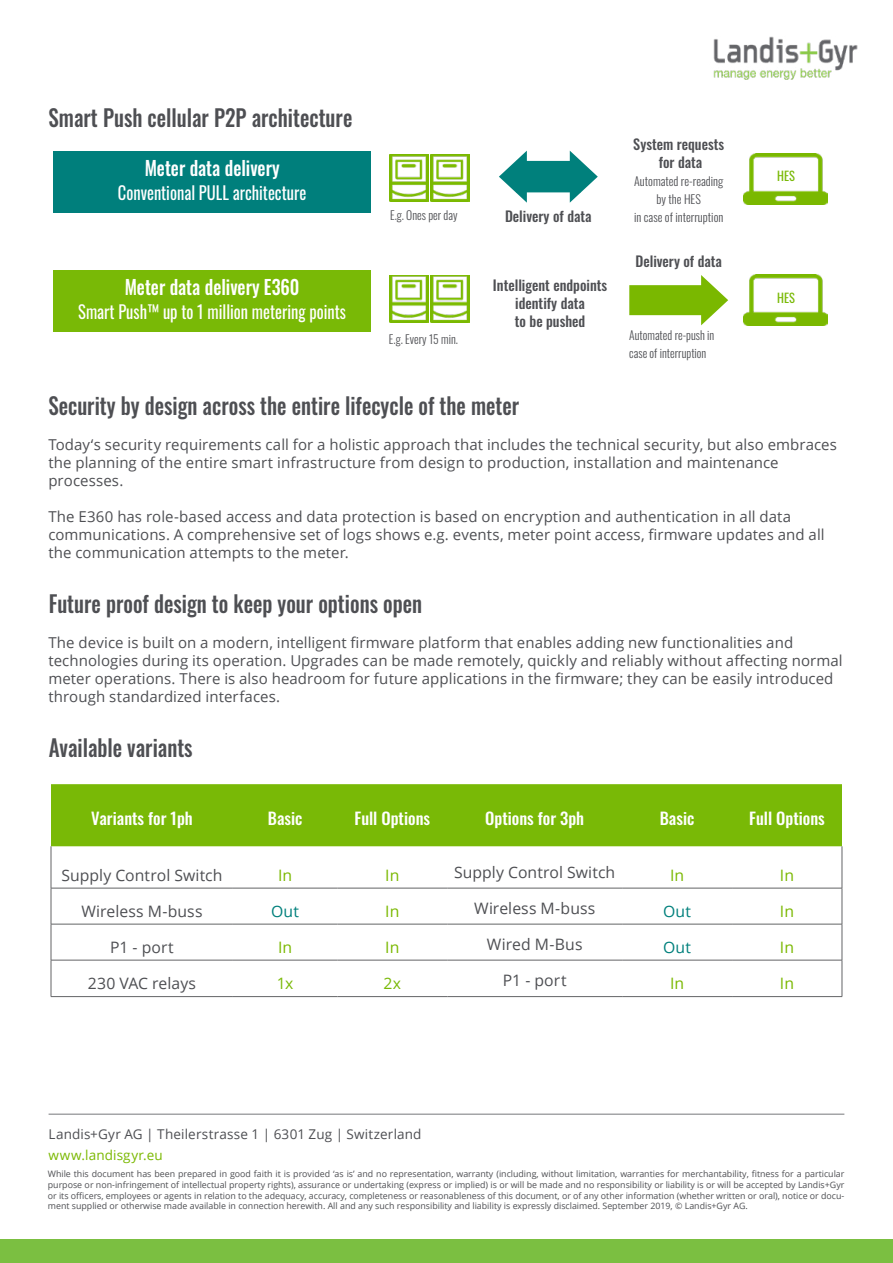
<style>
.page{position:relative;width:893px;height:1263px;background:#fff}
.page>*{position:absolute;margin:0;border:0;box-sizing:border-box;transform-origin:0 0}
.t1{font:500 23.1px "Oswald";color:#4e4f53;scale:.91 1}
.t2{font:500 19.8px "Oswald";color:#fff;scale:.91 1}
.t3{font:18.15px "Oswald";color:#fff;scale:.91 1}
.t4{font:500 16.5px "Oswald";color:#fff}
.t5{font:500 16.5px "Oswald";color:#fffffb}
.t6{font:15.75px "Open Sans";letter-spacing:.005em;color:#4e4f53}
.t7{font:15.75px "Open Sans";color:#7ab800}
.t8{font:15.75px "Open Sans";letter-spacing:.01em;color:#00807c}
.t9{font:15.75px "Open Sans";color:#79b906}
.t10{font:15px/18px "Open Sans";letter-spacing:.005em;color:#4e4f53}
.t11{font:500 14.25px/18px "Oswald";color:#4e4f53;text-align:center}
.t12{font:13.5px "Open Sans";letter-spacing:.01em;color:#4e4f53}
.t13{font:13.5px "Open Sans";letter-spacing:.01em;color:#7ab800}
.t14{font:12.75px "Oswald";color:#79b906}
.t15{font:300 12px/18px "Oswald";color:#4e4f53}
.t16{font:8.85px/10.8px "Open Sans";color:#4e4f53;text-align:justify}
</style>
<div class="page">
<div style="left:0;top:1239px;width:893px;height:24px;background:#7bbf41"></div>
<hr style="left:49px;top:1114px;width:795px;height:1px;background:#77787b">
<img style="left:713px;top:36px;width:145px;height:44px">
<div style="left:54px;top:152px;width:317px;height:61px;background:#007f7c"></div>
<div style="left:54px;top:270px;width:317px;height:62px;background:#79b906"></div>
<div style="left:629px;top:285px;width:83px;height:30px;background:#7ab800"></div>
<svg style="left:701px;top:275px;width:27px;height:50px"></svg>
<div style="left:516px;top:161px;width:65px;height:31px;background:#00807c"></div>
<svg style="left:499px;top:151px;width:28px;height:52px"></svg>
<svg style="left:570px;top:151px;width:28px;height:52px"></svg>
<img style="left:389px;top:154px;width:39px;height:48px">
<img style="left:431px;top:154px;width:39px;height:48px">
<img style="left:744px;top:154px;width:83px;height:51px">
<div style="left:51px;top:784px;width:791px;height:62px;background:#79b906"></div>
<hr style="left:51px;top:888px;width:182px;height:1px;background:#636466">
<hr style="left:233px;top:888px;width:104px;height:1px;background:#636466">
<hr style="left:337px;top:888px;width:110px;height:1px;background:#636466">
<hr style="left:447px;top:888px;width:175px;height:1px;background:#636466">
<hr style="left:622px;top:888px;width:110px;height:1px;background:#636466">
<hr style="left:732px;top:888px;width:110px;height:1px;background:#636466">
<hr style="left:51px;top:924px;width:182px;height:1px;background:#636466">
<hr style="left:233px;top:924px;width:104px;height:1px;background:#636466">
<hr style="left:337px;top:924px;width:110px;height:1px;background:#636466">
<hr style="left:447px;top:924px;width:175px;height:1px;background:#636466">
<hr style="left:622px;top:924px;width:110px;height:1px;background:#636466">
<hr style="left:732px;top:924px;width:110px;height:1px;background:#636466">
<hr style="left:51px;top:960px;width:182px;height:1px;background:#636466">
<hr style="left:233px;top:960px;width:104px;height:1px;background:#636466">
<hr style="left:337px;top:960px;width:110px;height:1px;background:#636466">
<hr style="left:447px;top:960px;width:175px;height:1px;background:#636466">
<hr style="left:622px;top:960px;width:110px;height:1px;background:#636466">
<hr style="left:732px;top:960px;width:110px;height:1px;background:#636466">
<hr style="left:51px;top:996px;width:182px;height:1px;background:#636466">
<hr style="left:233px;top:996px;width:104px;height:1px;background:#636466">
<hr style="left:337px;top:996px;width:110px;height:1px;background:#636466">
<hr style="left:447px;top:996px;width:175px;height:1px;background:#636466">
<hr style="left:622px;top:996px;width:110px;height:1px;background:#636466">
<hr style="left:732px;top:996px;width:110px;height:1px;background:#636466">
<hr style="left:51px;top:846px;width:1px;height:42px;background:#636466">
<hr style="left:842px;top:846px;width:1px;height:42px;background:#636466">
<hr style="left:51px;top:888px;width:1px;height:36px;background:#636466">
<hr style="left:842px;top:888px;width:1px;height:36px;background:#636466">
<hr style="left:51px;top:924px;width:1px;height:36px;background:#636466">
<hr style="left:842px;top:924px;width:1px;height:36px;background:#636466">
<hr style="left:51px;top:960px;width:1px;height:36px;background:#636466">
<hr style="left:842px;top:960px;width:1px;height:36px;background:#636466">
<img style="left:389px;top:275px;width:39px;height:48px">
<img style="left:431px;top:275px;width:39px;height:48px">
<img style="left:744px;top:274px;width:83px;height:51px">
<h1 class="t1" style="left:49px;top:105px;width:335px">Smart Push cellular P2P architecture</h1>
<h2 class="t2" style="left:145px;top:158px;width:150px">Meter data delivery</h2>
<p class="t3" style="left:118px;top:177px;width:209px">Conventional PULL architecture</p>
<h2 class="t2" style="left:125px;top:277px;width:194px">Meter data delivery E360</h2>
<p class="t3" style="left:78px;top:295px;width:296px">Smart Push™ up to 1 million metering points</p>
<p class="t15" style="left:390px;top:205px;width:69px">E.g. Ones per day</p>
<p class="t15" style="left:389px;top:329px;width:70px">E.g. Every 15 min.</p>
<p class="t11" style="left:505px;top:208px;width:88px">Delivery of data</p>
<p class="t11" style="left:493px;top:277px;width:116px">Intelligent endpoints identify data<br>to be pushed</p>
<h1 class="t1" style="left:48px;top:393px;width:519px">Security by design across the entire lifecycle of the meter</h1>
<p class="t11" style="left:633px;top:136px;width:92px">System requests for data</p>
<p class="t15" style="left:634px;top:171px;width:91px;text-align:center">Automated re-reading by the HES<br>in case of interruption</p>
<p class="t11" style="left:635px;top:253px;width:88px">Delivery of data</p>
<p class="t15" style="left:629px;top:325px;width:87px">Automated re-push in case of interruption</p>
<p class="t14" style="left:777px;top:164px;width:19px">HES</p>
<p class="t14" style="left:777px;top:286px;width:19px">HES</p>
<p class="t10" style="left:48px;top:435px;width:790px">Today‘s security requirements call for a holistic approach that includes the technical security, but also embraces the planning of the entire smart infrastructure from design to production, installation and maintenance processes.</p>
<p class="t10" style="left:48px;top:507px;width:778px">The E360 has role-based access and data protection is based on encryption and authentication in all data communications. A comprehensive set of logs shows e.g. events, meter point access, firmware updates and all the communication attempts to the meter.</p>
<h1 class="t1" style="left:49px;top:591px;width:412px">Future proof design to keep your options open</h1>
<p class="t10" style="left:48px;top:633px;width:796px">The device is built on a modern, intelligent firmware platform that enables adding new functionalities and technologies during its operation. Upgrades can be made remotely, quickly and reliably without affecting normal meter operations. There is also headroom for future applications in the firmware; they can be easily introduced through standardized interfaces.</p>
<h1 class="t1" style="left:49px;top:735px;width:160px">Available variants</h1>
<p class="t4" style="left:91px;top:810px;width:103px">Variants for 1ph</p>
<p class="t5" style="left:268px;top:810px;width:36px">Basic</p>
<p class="t4" style="left:355px;top:810px;width:77px">Full Options</p>
<p class="t4" style="left:485px;top:810px;width:100px">Options for 3ph</p>
<p class="t4" style="left:660px;top:810px;width:36px">Basic</p>
<p class="t4" style="left:749px;top:810px;width:77px">Full Options</p>
<p class="t6" style="left:61px;top:864px;width:163px">Supply Control Switch</p>
<p class="t7" style="left:278px;top:864px;width:16px">In</p>
<p class="t7" style="left:385px;top:864px;width:16px">In</p>
<p class="t6" style="left:454px;top:861px;width:163px">Supply Control Switch</p>
<p class="t7" style="left:670px;top:864px;width:16px">In</p>
<p class="t7" style="left:780px;top:864px;width:16px">In</p>
<p class="t6" style="left:81px;top:900px;width:123px">Wireless M-buss</p>
<p class="t8" style="left:271px;top:900px;width:29px">Out</p>
<p class="t7" style="left:385px;top:900px;width:16px">In</p>
<p class="t6" style="left:474px;top:897px;width:123px">Wireless M-buss</p>
<p class="t8" style="left:663px;top:900px;width:29px">Out</p>
<p class="t7" style="left:780px;top:900px;width:16px">In</p>
<p class="t6" style="left:110px;top:936px;width:65px">P1 - port</p>
<p class="t7" style="left:278px;top:936px;width:16px">In</p>
<p class="t7" style="left:385px;top:936px;width:16px">In</p>
<p class="t6" style="left:487px;top:933px;width:97px">Wired M-Bus</p>
<p class="t8" style="left:663px;top:936px;width:29px">Out</p>
<p class="t7" style="left:780px;top:936px;width:16px">In</p>
<p class="t6" style="left:88px;top:972px;width:110px">230 VAC relays</p>
<p class="t9" style="left:277px;top:972px;width:18px">1x</p>
<p class="t9" style="left:383px;top:972px;width:19px">2x</p>
<p class="t6" style="left:503px;top:969px;width:65px">P1 - port</p>
<p class="t7" style="left:670px;top:972px;width:16px">In</p>
<p class="t7" style="left:780px;top:972px;width:16px">In</p>
<p class="t12" style="left:49px;top:1124px;width:374px">Landis+Gyr AG | Theilerstrasse 1 | 6301 Zug | Switzerland</p>
<p class="t13" style="left:49px;top:1145px;width:116px">www.landisgyr.eu</p>
<p class="t16" style="left:48px;top:1168px;width:798px">While this document has been prepared in good faith it is provided ‘as is’ and no representation, warranty (including, without limitation, warranties for merchantability, fitness for a particular purpose or non-infringement of intellectual property rights), assurance or undertaking (express or implied) is or will be made and no responsibility or liability is or will be accepted by Landis+Gyr or its officers, employees or agents in relation to the adequacy, accuracy, completeness or reasonableness of this document, or of any other information (whether written or oral), notice or docu&shy;ment supplied or otherwise made available in connection herewith. All and any such responsibility and liability is expressly disclaimed. September 2019, © Landis+Gyr AG.</p>
</div>
